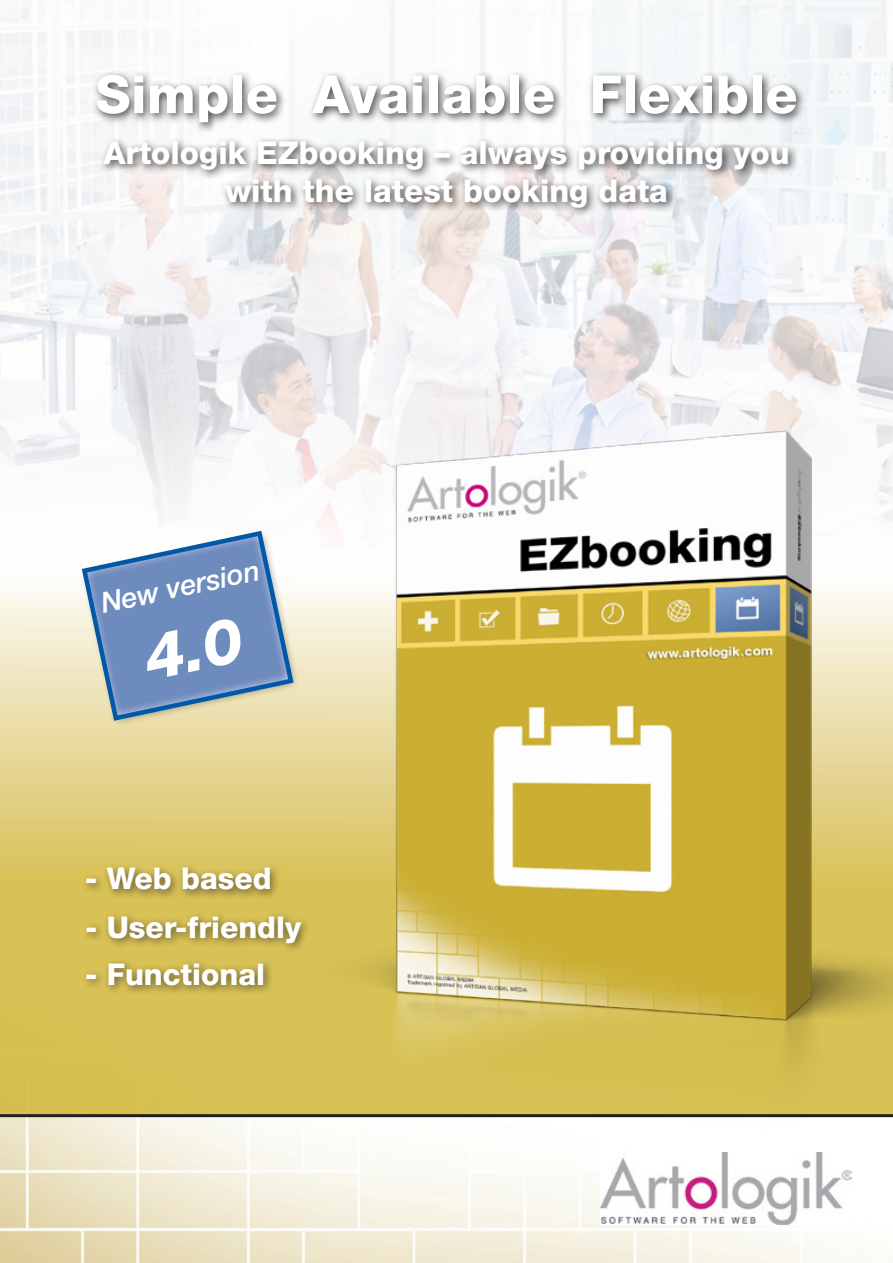
<style>
.page{position:relative;width:893px;height:1263px;background:#fff}
.page>*{position:absolute;margin:0;border:0;box-sizing:border-box;transform-origin:0 0}
.t1{font:800 52.5px "Helvetica Neue";letter-spacing:.01em;color:#fff}
.t2{font:800 31.5px/37.8px "Helvetica Neue";color:#fff;text-align:center}
.t3{font:800 30px "Helvetica Neue";color:#fff}
.t4{font:italic 500 28.5px "Helvetica Neue";color:#fff}
</style>
<div class="page">
<img style="left:0;top:1117px;width:871px;height:146px">
<svg style="left:0;top:588px;width:230px;height:526px;background:#dfcc76"></svg>
<hr style="left:0;top:1114px;width:893px;height:3px;background:#231f20">
<div style="left:81px;top:862px;width:199px;height:37px;background:#231f20;opacity:.6"></div>
<div style="left:81px;top:911px;width:230px;height:42px;background:#231f20;opacity:.6"></div>
<div style="left:81px;top:957px;width:193px;height:38px;background:#231f20;opacity:.6"></div>
<img style="left:0;top:0;width:893px;height:514px">
<img style="left:230px;top:368px;width:663px;height:780px">
<div style="left:80px;top:529px;width:220px;height:197px;background:#231f20;opacity:.5"></div>
<div style="left:91px;top:69px;width:715px;height:64px;background:#231f20;opacity:.8"></div>
<div style="left:98px;top:136px;width:700px;height:82px;background:#231f20;opacity:.8"></div>
<img style="left:601px;top:1152px;width:250px;height:72px">
<svg style="left:79px;top:528px;width:217px;height:195px;background:#93a8c5"></svg>
<p class="t1" style="left:95px;top:63px;width:704px">Simple Available Flexible</p>
<p class="t2" style="left:103px;top:134px;width:688px">Artologik EZbooking – always providing you with the latest booking data</p>
<p class="t4" style="left:98px;top:587px;width:163px;rotate:-12deg">New version</p>
<p class="t3" style="left:85px;top:861px;width:188px">- Web based</p>
<p class="t3" style="left:85px;top:910px;width:218px">- User-friendly</p>
<p class="t3" style="left:85px;top:956px;width:182px">- Functional</p>
</div>
